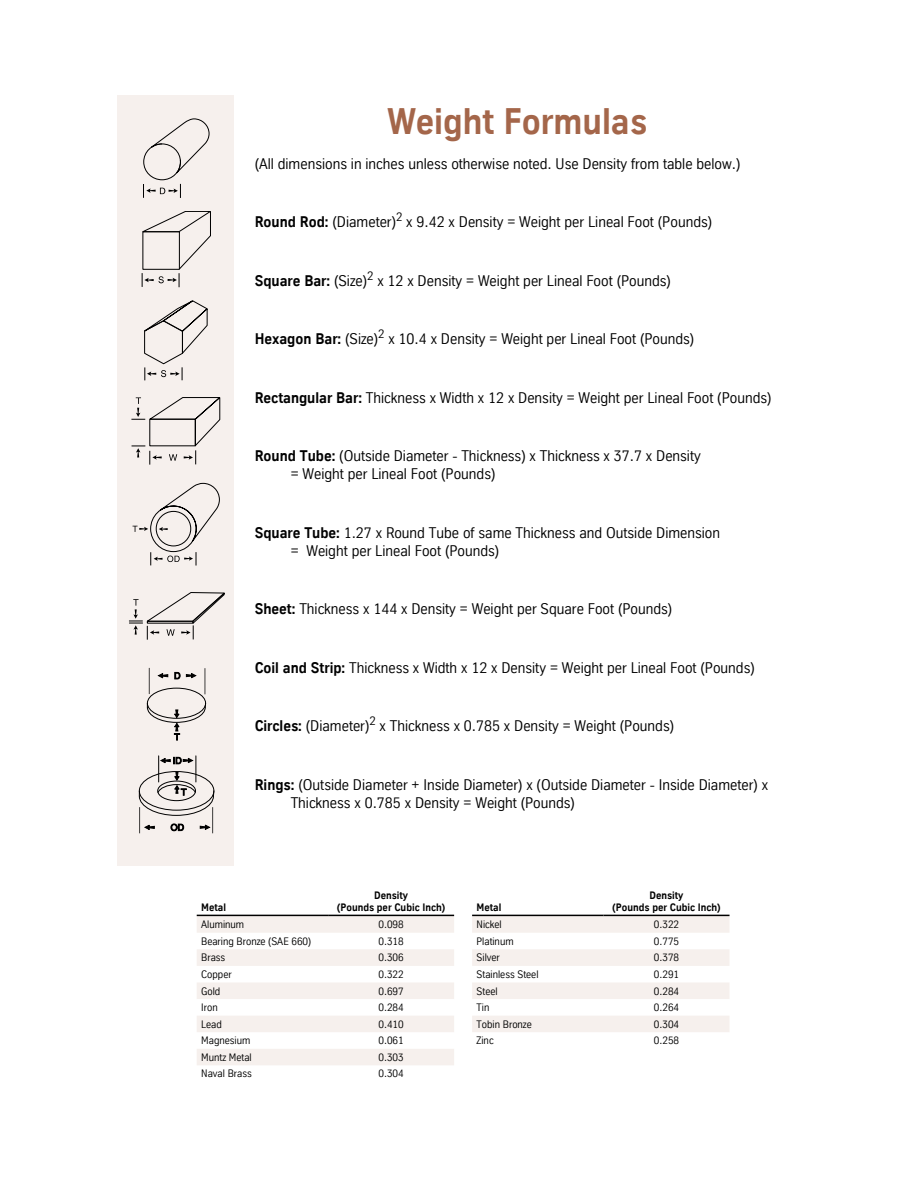
<style>
.page{position:relative;width:918px;height:1188px;background:#fff}
.page>*{position:absolute;margin:0;border:0;box-sizing:border-box;transform-origin:0 0}
.t1{font:700 36px "TK Type";color:#a4664a}
.t2{font:15px/18px "TK Type";color:#000}
.t3{font:10.5px "TK Type";color:#000}
.t4{font:700 10.5px/12px "TK Type";color:#000;text-align:center}
.s1{font-weight:700}
</style>
<div class="page">
<div style="left:117px;top:95px;width:117px;height:771px;background:#f6f0ed"></div>
<svg style="left:143px;top:118px;width:67px;height:80px"></svg>
<svg style="left:141px;top:211px;width:70px;height:76px"></svg>
<svg style="left:144px;top:300px;width:64px;height:80px"></svg>
<svg style="left:133px;top:483px;width:87px;height:83px"></svg>
<svg style="left:197px;top:916px;width:257px;height:149px"></svg>
<hr style="left:197px;top:915px;width:131px;height:1px;background:#000">
<hr style="left:328px;top:915px;width:126px;height:1px;background:#000">
<svg style="left:472px;top:916px;width:258px;height:116px"></svg>
<hr style="left:472px;top:915px;width:132px;height:1px;background:#000">
<hr style="left:604px;top:915px;width:126px;height:1px;background:#000">
<svg style="left:131px;top:397px;width:90px;height:68px"></svg>
<div style="left:147px;top:688px;width:59px;height:31px;border:1px solid #000;border-radius:50%"></div>
<svg style="left:158px;top:673px;width:10px;height:5px"></svg>
<svg style="left:149px;top:668px;width:1px;height:26px"></svg>
<hr style="left:204px;top:668px;width:2px;height:26px;background:#000">
<svg style="left:186px;top:673px;width:10px;height:5px"></svg>
<svg style="left:175px;top:672px;width:5px;height:7px"></svg>
<svg style="left:147px;top:703px;width:59px;height:37px"></svg>
<svg style="left:139px;top:756px;width:75px;height:77px"></svg>
<svg style="left:129px;top:592px;width:96px;height:48px"></svg>
<h1 class="t1" style="left:387px;top:101px;width:261px">Weight Formulas</h1>
<p class="t2" style="left:255px;top:154px;width:487px">(All dimensions in inches unless otherwise noted. Use Density from table below.)</p>
<p class="t2" style="left:255px;top:213px;width:459px"><span class="s1">Round Rod:</span> (Diameter)<sup>2</sup> x 9.42 x Density = Weight per Lineal Foot (Pounds)</p>
<p class="t2" style="left:255px;top:271px;width:418px"><span class="s1">Square Bar:</span> (Size)<sup>2</sup> x 12 x Density = Weight per Lineal Foot (Pounds)</p>
<p class="t2" style="left:255px;top:330px;width:441px"><span class="s1">Hexagon Bar:</span> (Size)<sup>2</sup> x 10.4 x Density = Weight per Lineal Foot (Pounds)</p>
<p class="t2" style="left:255px;top:388px;width:518px"><span class="s1">Rectangular Bar:</span> Thickness x Width x 12 x Density = Weight per Lineal Foot (Pounds)</p>
<p class="t2" style="left:291px;top:447px;width:412px;text-indent:-36px"><span class="s1">Round Tube:</span> (Outside Diameter - Thickness) x Thickness x 37.7 x Density = Weight per Lineal Foot (Pounds)</p>
<p class="t2" style="left:291px;top:523px;width:431px;text-indent:-36px"><span class="s1">Square Tube:</span> 1.27 x Round Tube of same Thickness and Outside Dimension = Weight per Lineal Foot (Pounds)</p>
<p class="t2" style="left:255px;top:600px;width:419px"><span class="s1">Sheet:</span> Thickness x 144 x Density = Weight per Square Foot (Pounds)</p>
<p class="t2" style="left:255px;top:658px;width:502px"><span class="s1">Coil and Strip:</span> Thickness x Width x 12 x Density = Weight per Lineal Foot (Pounds)</p>
<p class="t2" style="left:255px;top:717px;width:421px"><span class="s1">Circles:</span> (Diameter)<sup>2</sup> x Thickness x 0.785 x Density = Weight (Pounds)</p>
<p class="t2" style="left:291px;top:775px;width:479px;text-indent:-36px"><span class="s1">Rings:</span> (Outside Diameter + Inside Diameter) x (Outside Diameter - Inside Diameter) x<br>Thickness x 0.785 x Density = Weight (Pounds)</p>
<p class="t4" style="left:201px;top:901px;width:26px">Metal</p>
<p class="t4" style="left:337px;top:889px;width:110px">Density<br>(Pounds per Cubic Inch)</p>
<p class="t4" style="left:477px;top:901px;width:26px">Metal</p>
<p class="t4" style="left:612px;top:889px;width:110px">Density<br>(Pounds per Cubic Inch)</p>
<p class="t3" style="left:201px;top:919px;width:45px">Aluminum</p>
<p class="t3" style="left:378px;top:919px;width:27px">0.098</p>
<p class="t3" style="left:201px;top:935px;width:112px">Bearing Bronze (SAE 660)</p>
<p class="t3" style="left:378px;top:935px;width:27px">0.318</p>
<p class="t3" style="left:201px;top:952px;width:26px">Brass</p>
<p class="t3" style="left:378px;top:952px;width:27px">0.306</p>
<p class="t3" style="left:201px;top:968px;width:32px">Copper</p>
<p class="t3" style="left:378px;top:968px;width:27px">0.322</p>
<p class="t3" style="left:201px;top:985px;width:21px">Gold</p>
<p class="t3" style="left:378px;top:985px;width:27px">0.697</p>
<p class="t3" style="left:201px;top:1002px;width:18px">Iron</p>
<p class="t3" style="left:378px;top:1002px;width:27px">0.284</p>
<p class="t3" style="left:201px;top:1018px;width:22px">Lead</p>
<p class="t3" style="left:378px;top:1018px;width:27px">0.410</p>
<p class="t3" style="left:201px;top:1035px;width:51px">Magnesium</p>
<p class="t3" style="left:378px;top:1035px;width:27px">0.061</p>
<p class="t3" style="left:201px;top:1051px;width:52px">Muntz Metal</p>
<p class="t3" style="left:378px;top:1051px;width:27px">0.303</p>
<p class="t3" style="left:201px;top:1068px;width:52px">Naval Brass</p>
<p class="t3" style="left:378px;top:1068px;width:27px">0.304</p>
<p class="t3" style="left:477px;top:919px;width:27px">Nickel</p>
<p class="t3" style="left:654px;top:919px;width:27px">0.322</p>
<p class="t3" style="left:477px;top:935px;width:39px">Platinum</p>
<p class="t3" style="left:654px;top:935px;width:27px">0.775</p>
<p class="t3" style="left:477px;top:952px;width:25px">Silver</p>
<p class="t3" style="left:654px;top:952px;width:27px">0.378</p>
<p class="t3" style="left:477px;top:968px;width:63px">Stainless Steel</p>
<p class="t3" style="left:654px;top:968px;width:27px">0.291</p>
<p class="t3" style="left:477px;top:985px;width:23px">Steel</p>
<p class="t3" style="left:654px;top:985px;width:27px">0.284</p>
<p class="t3" style="left:477px;top:1002px;width:14px">Tin</p>
<p class="t3" style="left:654px;top:1002px;width:27px">0.264</p>
<p class="t3" style="left:477px;top:1018px;width:57px">Tobin Bronze</p>
<p class="t3" style="left:654px;top:1018px;width:27px">0.304</p>
<p class="t3" style="left:477px;top:1035px;width:19px">Zinc</p>
<p class="t3" style="left:654px;top:1035px;width:27px">0.258</p>
</div>
